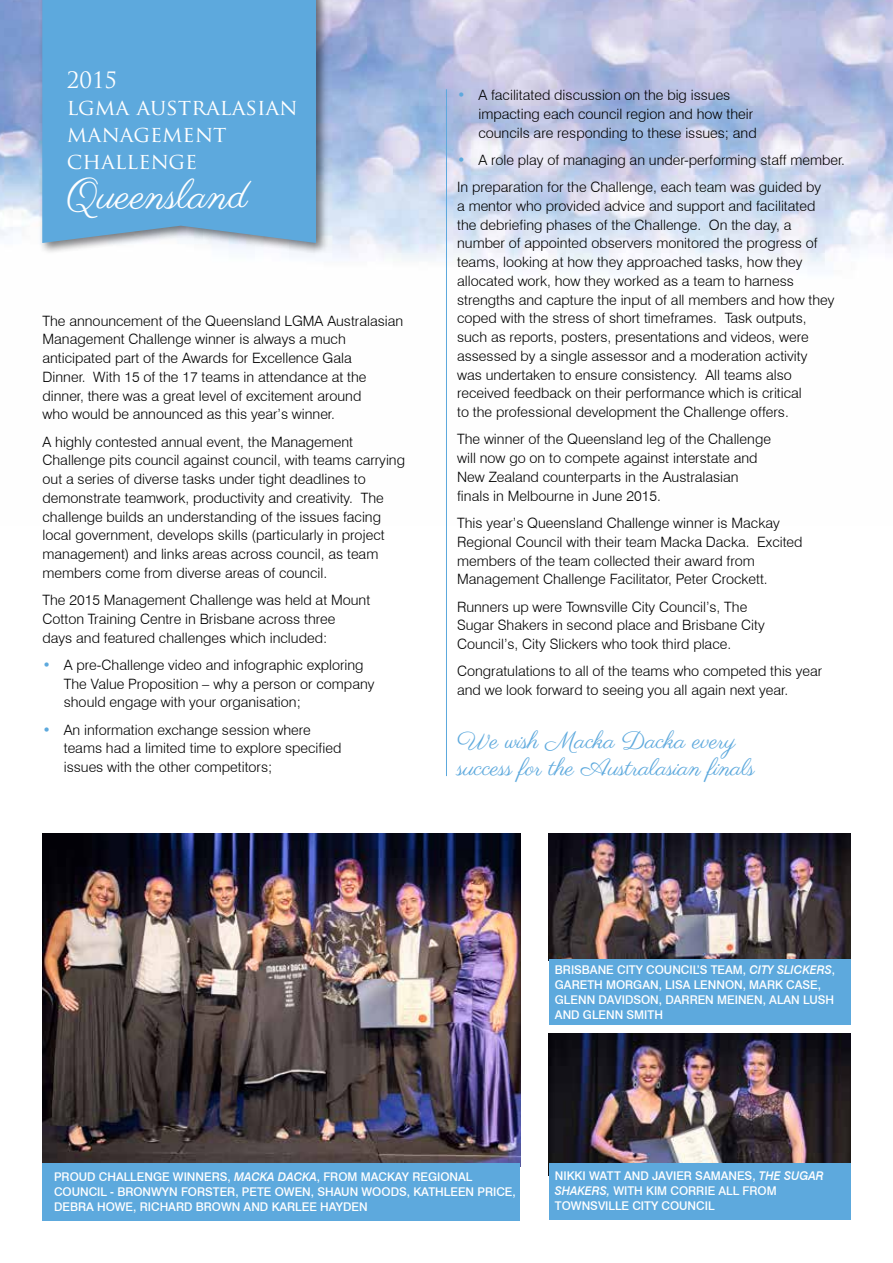
<style>
.page{position:relative;width:893px;height:1263px;background:#fff}
.page>*{position:absolute;margin:0;border:0;box-sizing:border-box;transform-origin:0 0}
.t1{font:41.7px "Parisienne";color:#fff}
.t2{font:24px/27px "Parisienne";color:#5da9dd}
.t3{font:22.05px/27px "Trajan Pro";color:#fff}
.t4{font:300 14.25px/18.8px "Swiss 721 BT";color:#000}
.t5{font:500 12px/15px "Swiss 721 BT";color:#fff}
.s1{color:#5da9dd}
.s2{font-style:italic}
</style>
<div class="page">
<img style="left:0;top:0;width:893px;height:273px">
<div style="left:38px;top:0;width:290px;height:255px;background:#000;opacity:.5"></div>
<div style="left:42px;top:0;width:274px;height:243px;background:#5da9dd"></div>
<img style="left:43px;top:833px;width:477px;height:330px">
<img style="left:549px;top:833px;width:301px;height:126px">
<img style="left:549px;top:1033px;width:301px;height:130px">
<hr style="left:446px;top:89px;width:1px;height:687px;background:#5da9dd">
<div style="left:549px;top:959px;width:301px;height:66px;background:#5da9dd"></div>
<div style="left:549px;top:1163px;width:301px;height:57px;background:#5da9dd"></div>
<div style="left:43px;top:1163px;width:477px;height:57px;background:#5da9dd"></div>
<h3 class="t3" style="left:67px;top:66px;width:232px">2015<br>LGMA AUSTRALASIAN<br>MANAGEMENT<br>CHALLENGE</h3>
<h1 class="t1" style="left:67px;top:169px;width:182px">Queensland</h1>
<p class="t4" style="left:43px;top:311px;width:362px">The announcement of the Queensland LGMA Australasian Management Challenge winner is always a much anticipated part of the Awards for Excellence Gala<br>Dinner. With 15 of the 17 teams in attendance at the dinner, there was a great level of excitement around<br>who would be announced as this year’s winner.</p>
<p class="t4" style="left:43px;top:432px;width:364px">A highly contested annual event, the Management Challenge pits council against council, with teams carrying out a series of diverse tasks under tight deadlines to demonstrate teamwork, productivity and creativity. The challenge builds an understanding of the issues facing local government, develops skills (particularly in project management) and links areas across council, as team members come from diverse areas of council.</p>
<p class="t4" style="left:43px;top:590px;width:329px">The 2015 Management Challenge was held at Mount<br>Cotton Training Centre in Brisbane across three<br>days and featured challenges which included:</p>
<p class="t4" style="left:64px;top:655px;width:312px;text-indent:-21px"><span class="s1">•</span> A pre-Challenge video and infographic exploring<br>The Value Proposition – why a person or company should engage with your organisation;</p>
<p class="t4" style="left:64px;top:720px;width:279px;text-indent:-21px"><span class="s1">•</span> An information exchange session where teams had a limited time to explore specified issues with the other competitors;</p>
<p class="t4" style="left:478px;top:86px;width:280px;text-indent:-21px"><span class="s1">•</span> A facilitated discussion on the big issues impacting each council region and how their councils are responding to these issues; and</p>
<p class="t4" style="left:457px;top:146px;width:389px;line-height:27.3px"><span class="s1">•</span> A role play of managing an under-performing staff member.<br>In preparation for the Challenge, each team was guided by</p>
<p class="t4" style="left:457px;top:196px;width:379px">a mentor who provided advice and support and facilitated the debriefing phases of the Challenge. On the day, a number of appointed observers monitored the progress of teams, looking at how they approached tasks, how they allocated work, how they worked as a team to harness strengths and capture the input of all members and how they coped with the stress of short timeframes. Task outputs, such as reports, posters, presentations and videos, were assessed by a single assessor and a moderation activity was undertaken to ensure consistency. All teams also received feedback on their performance which is critical<br>to the professional development the Challenge offers.</p>
<p class="t4" style="left:457px;top:430px;width:315px">The winner of the Queensland leg of the Challenge will now go on to compete against interstate and New Zealand counterparts in the Australasian finals in Melbourne in June 2015.</p>
<p class="t4" style="left:457px;top:513px;width:347px">This year’s Queensland Challenge winner is Mackay Regional Council with their team Macka Dacka. Excited members of the team collected their award from Management Challenge Facilitator, Peter Crockett.</p>
<p class="t4" style="left:457px;top:597px;width:309px">Runners up were Townsville City Council’s, The<br>Sugar Shakers in second place and Brisbane City<br>Council’s, City Slickers who took third place.</p>
<p class="t4" style="left:457px;top:662px;width:367px">Congratulations to all of the teams who competed this year and we look forward to seeing you all again next year.</p>
<h2 class="t2" style="left:457px;top:728px;width:299px">We wish Macka Dacka every success for the Australasian finals</h2>
<p class="t5" style="left:555px;top:962px;width:282px">BRISBANE CITY COUNCIL’S TEAM, <span class="s2">CITY SLICKERS</span>, GARETH MORGAN, LISA LENNON, MARK CASE, GLENN DAVIDSON, DARREN MEINEN, ALAN LUSH AND GLENN SMITH</p>
<p class="t5" style="left:54px;top:1169px;width:463px">PROUD CHALLENGE WINNERS, <span class="s2">MACKA DACKA</span>, FROM MACKAY REGIONAL<br>COUNCIL - BRONWYN FORSTER, PETE OWEN, SHAUN WOODS, KATHLEEN PRICE,<br>DEBRA HOWE, RICHARD BROWN AND KARLEE HAYDEN</p>
<p class="t5" style="left:555px;top:1168px;width:270px">NIKKI WATT AND JAVIER SAMANES, <span class="s2">THE SUGAR<br>SHAKERS,</span> WITH KIM CORRIE ALL FROM<br>TOWNSVILLE CITY COUNCIL</p>
</div>
